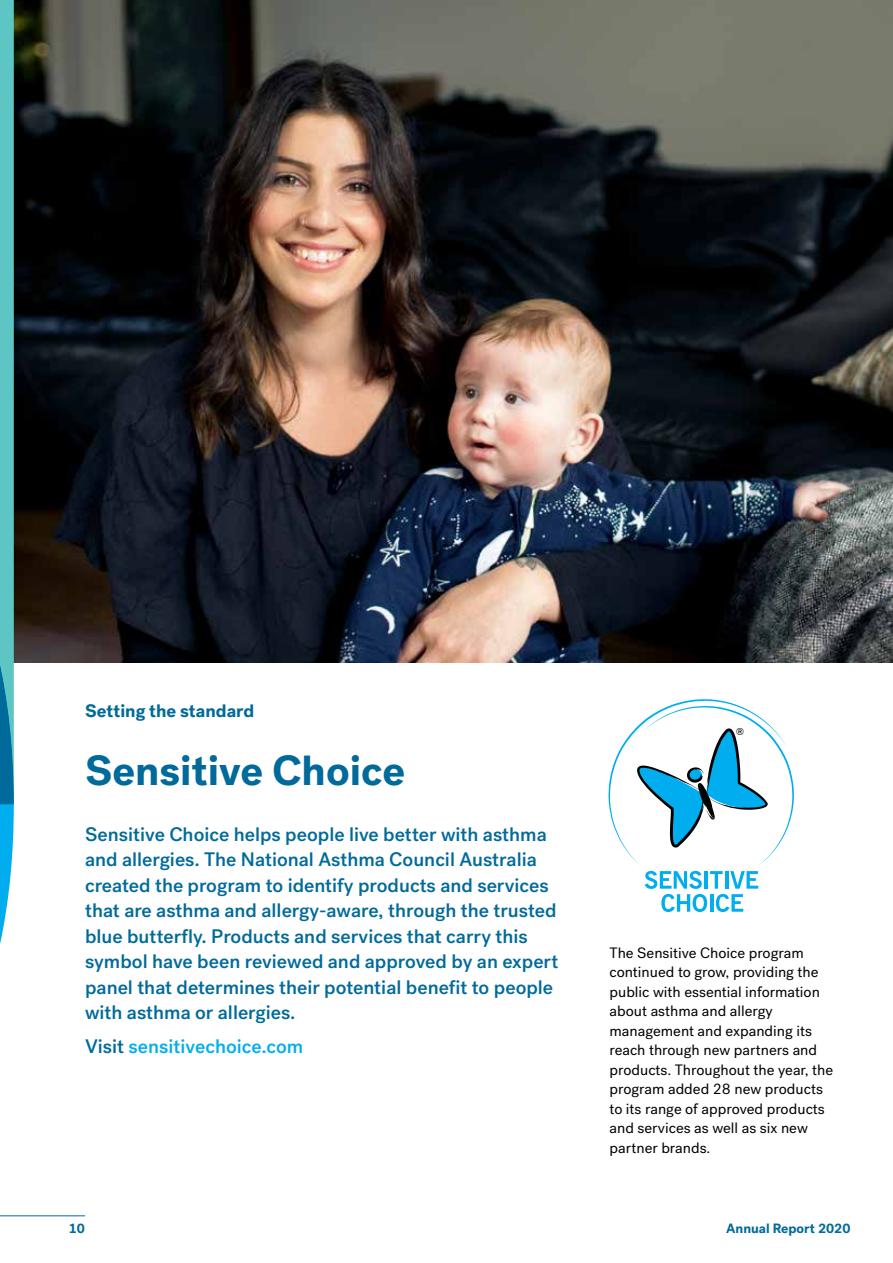
<style>
.page{position:relative;width:893px;height:1263px;background:#fff}
.page>*{position:absolute;margin:0;border:0;box-sizing:border-box;transform-origin:0 0}
.t1{font:700 42px "Post Grotesk";color:#006a9b}
.t2{font:500 19.5px/25.5px "Post Grotesk";color:#006a9b}
.t3{font:500 19.5px "Post Grotesk";color:#00aeef}
.t4{font:700 18px "Post Grotesk";color:#006a9b}
.t5{font:15px/19.5px "Post Grotesk";color:#000}
.t6{font:700 13.5px "Post Grotesk";color:#006a9b}
.s1{color:#006a9b}
</style>
<div class="page">
<img style="left:14px;top:0;width:879px;height:662px">
<svg style="left:0;top:0;width:14px;height:1217px"></svg>
<hr style="left:0;top:1215px;width:85px;height:1px;background:#006a9b">
<svg style="left:608px;top:699px;width:186px;height:213px"></svg>
<p class="t4" style="left:85px;top:700px;width:171px">Setting the standard</p>
<h1 class="t1" style="left:85px;top:743px;width:322px">Sensitive Choice</h1>
<p class="t2" style="left:85px;top:821px;width:475px">Sensitive Choice helps people live better with asthma and allergies. The National Asthma Council Australia created the program to identify products and services that are asthma and allergy-aware, through the trusted blue butterfly. Products and services that carry this symbol have been reviewed and approved by an expert panel that determines their potential benefit to people with asthma or allergies.</p>
<p class="t3" style="left:85px;top:1035px;width:220px"><span class="s1">Visit</span> sensitivechoice.com</p>
<p class="t5" style="left:609px;top:943px;width:225px">The Sensitive Choice program continued to grow, providing the public with essential information about asthma and allergy management and expanding its reach through new partners and products. Throughout the year, the program added 28 new products to its range of approved products and services as well as six new partner brands.</p>
<p class="t6" style="left:69px;top:1220px;width:18px">10</p>
<p class="t6" style="left:726px;top:1220px;width:126px">Annual Report 2020</p>
</div>
